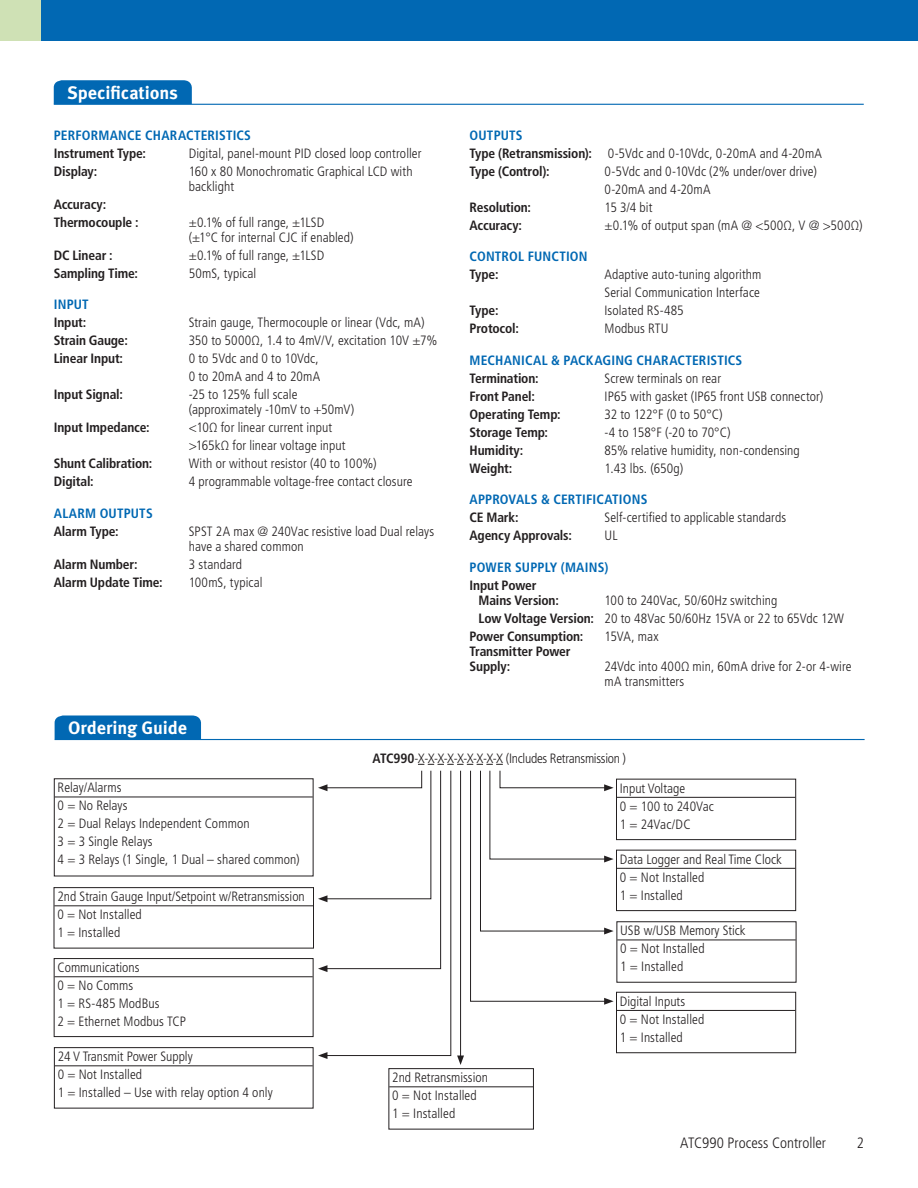
<style>
.page{position:relative;width:918px;height:1188px;background:#fff}
.page>*{position:absolute;margin:0;border:0;box-sizing:border-box;transform-origin:0 0}
.t1{font:700 18px "Meta OT";letter-spacing:-.005em;color:#fff}
.t2{font:300 condensed 15px "Frutiger LT Std";color:#231f20}
.t3{font:300 condensed 13.5px/18px "Frutiger LT Std";letter-spacing:.005em;color:#231f20}
.t4{font:700 condensed 13.5px/18px "Frutiger LT Std";letter-spacing:-.01em;color:#231f20}
.t5{font:700 condensed 13.5px "Frutiger LT Std";letter-spacing:.015em;color:#0168b3}
.t6{font:300 condensed 13.5px "Frutiger LT Std";letter-spacing:-.02em;color:#231f20}
.s1{color:#0168b3}
.s2{font-weight:300}
.s3{font-weight:700}
</style>
<div class="page">
<div style="left:0;top:0;width:918px;height:40px;background:#0168b3"></div>
<div style="left:0;top:0;width:40px;height:40px;background:#cfe1b5"></div>
<div style="left:54px;top:80px;width:138px;height:24px;background:#0168b3"></div>
<hr style="left:54px;top:104px;width:810px;height:1px;background:#0168b3">
<div style="left:55px;top:716px;width:146px;height:23px;background:#0168b3"></div>
<hr style="left:55px;top:739px;width:810px;height:1px;background:#0168b3">
<hr style="left:55px;top:797px;width:258px;height:1px;background:#231f20">
<hr style="left:54px;top:905px;width:259px;height:1px;background:#231f20">
<div style="left:54px;top:887px;width:260px;height:61px;border:1px solid #231f20"></div>
<hr style="left:55px;top:976px;width:258px;height:1px;background:#231f20">
<div style="left:54px;top:958px;width:260px;height:79px;border:1px solid #231f20"></div>
<hr style="left:55px;top:1065px;width:258px;height:1px;background:#231f20">
<div style="left:54px;top:1047px;width:260px;height:61px;border:1px solid #231f20"></div>
<hr style="left:389px;top:1086px;width:144px;height:1px;background:#231f20">
<div style="left:388px;top:1068px;width:146px;height:62px;border:1px solid #231f20"></div>
<hr style="left:617px;top:797px;width:178px;height:1px;background:#231f20">
<div style="left:616px;top:779px;width:180px;height:61px;border:1px solid #231f20"></div>
<hr style="left:617px;top:868px;width:178px;height:1px;background:#231f20">
<div style="left:616px;top:850px;width:180px;height:61px;border:1px solid #231f20"></div>
<hr style="left:617px;top:940px;width:179px;height:1px;background:#231f20">
<div style="left:616px;top:921px;width:180px;height:62px;border:1px solid #231f20"></div>
<hr style="left:617px;top:1010px;width:178px;height:1px;background:#231f20">
<div style="left:616px;top:992px;width:180px;height:61px;border:1px solid #231f20"></div>
<svg style="left:318px;top:764px;width:296px;height:301px"></svg>
<h1 class="t1" style="left:67px;top:81px;width:112px">Specifications</h1>
<p class="t5" style="left:54px;top:127px;width:199px">Performance Characteristics</p>
<p class="t4" style="left:54px;top:144px;width:94px">Instrument Type:</p>
<p class="t3" style="left:189px;top:144px;width:234px">Digital, panel-mount PID closed loop controller</p>
<p class="t4" style="left:54px;top:162px;width:45px">Display:</p>
<p class="t3" style="left:189px;top:164px;width:225px;line-height:15px">160 x 80 Monochromatic Graphical LCD with backlight</p>
<p class="t4" style="left:54px;top:195px;width:86px">Accuracy:<br>Thermocouple :</p>
<p class="t3" style="left:189px;top:215px;width:167px;line-height:15px">±0.1% of full range, ±1LSD (±1°C for internal CJC if enabled)</p>
<p class="t4" style="left:54px;top:246px;width:61px">DC Linear :</p>
<p class="t3" style="left:189px;top:246px;width:137px">±0.1% of full range, ±1LSD</p>
<p class="t4" style="left:54px;top:264px;width:86px">Sampling Time:</p>
<p class="t3" style="left:189px;top:264px;width:69px">50mS, typical</p>
<p class="t5" style="left:54px;top:297px;width:37px">Input</p>
<p class="t4" style="left:54px;top:314px;width:34px">Input:</p>
<p class="t3" style="left:189px;top:314px;width:237px">Strain gauge, Thermocouple or linear (Vdc, mA)</p>
<p class="t4" style="left:54px;top:332px;width:76px">Strain Gauge:</p>
<p class="t3" style="left:189px;top:332px;width:250px">350 to 5000Ω, 1.4 to 4mV/V, excitation 10V ±7%</p>
<p class="t4" style="left:54px;top:350px;width:71px">Linear Input:</p>
<p class="t3" style="left:189px;top:350px;width:133px">0 to 5Vdc and 0 to 10Vdc,<br>0 to 20mA and 4 to 20mA</p>
<p class="t4" style="left:54px;top:386px;width:71px">Input Signal:</p>
<p class="t3" style="left:189px;top:387px;width:167px;line-height:15px">-25 to 125% full scale (approximately -10mV to +50mV)</p>
<p class="t4" style="left:54px;top:419px;width:97px">Input Impedance:</p>
<p class="t3" style="left:189px;top:419px;width:158px">&lt;10Ω for linear current input &gt;165kΩ for linear voltage input</p>
<p class="t4" style="left:54px;top:455px;width:100px">Shunt Calibration:</p>
<p class="t3" style="left:189px;top:455px;width:189px">With or without resistor (40 to 100%)</p>
<p class="t4" style="left:54px;top:473px;width:42px">Digital:</p>
<p class="t3" style="left:189px;top:473px;width:225px">4 programmable voltage-free contact closure</p>
<p class="t5" style="left:54px;top:505px;width:100px">Alarm Outputs</p>
<p class="t4" style="left:54px;top:522px;width:67px">Alarm Type:</p>
<p class="t3" style="left:189px;top:524px;width:247px;line-height:15px">SPST 2A max @ 240Vac resistive load Dual relays have a shared common</p>
<p class="t4" style="left:54px;top:555px;width:85px">Alarm Number:</p>
<p class="t3" style="left:189px;top:555px;width:55px">3 standard</p>
<p class="t4" style="left:54px;top:573px;width:110px">Alarm Update Time:</p>
<p class="t3" style="left:189px;top:573px;width:75px">100mS, typical</p>
<h1 class="t1" style="left:68px;top:716px;width:120px">Ordering Guide</h1>
<p class="t4" style="left:470px;top:126px;width:354px"><span class="s1">Outputs<br></span>Type (Retransmission): <span class="s2">0-5Vdc and 0-10Vdc, 0-20mA and 4-20mA<br></span>Type (Control):</p>
<p class="t3" style="left:605px;top:162px;width:214px">0-5Vdc and 0-10Vdc (2% under/over drive)<br>0-20mA and 4-20mA</p>
<p class="t4" style="left:470px;top:198px;width:63px">Resolution:</p>
<p class="t3" style="left:605px;top:198px;width:49px">15 3/4 bit</p>
<p class="t4" style="left:470px;top:216px;width:54px">Accuracy:</p>
<p class="t3" style="left:605px;top:216px;width:260px">±0.1% of output span (mA @ &lt;500Ω, V @ &gt;500Ω)</p>
<p class="t5" style="left:470px;top:249px;width:120px">Control Function</p>
<p class="t4" style="left:470px;top:266px;width:30px">Type:</p>
<p class="t3" style="left:605px;top:266px;width:158px">Adaptive auto-tuning algorithm<br>Serial Communication Interface</p>
<p class="t4" style="left:470px;top:302px;width:30px">Type:</p>
<p class="t3" style="left:605px;top:302px;width:81px">Isolated RS-485</p>
<p class="t4" style="left:470px;top:320px;width:51px">Protocol:</p>
<p class="t3" style="left:605px;top:320px;width:66px">Modbus RTU</p>
<p class="t5" style="left:470px;top:352px;width:274px">Mechanical &amp; Packaging Characteristics</p>
<p class="t4" style="left:470px;top:369px;width:71px">Termination:</p>
<p class="t3" style="left:605px;top:369px;width:118px">Screw terminals on rear</p>
<p class="t4" style="left:470px;top:387px;width:67px">Front Panel:</p>
<p class="t3" style="left:605px;top:387px;width:220px">IP65 with gasket (IP65 front USB connector)</p>
<p class="t4" style="left:470px;top:405px;width:93px">Operating Temp:</p>
<p class="t3" style="left:605px;top:405px;width:120px">32 to 122°F (0 to 50°C)</p>
<p class="t4" style="left:470px;top:423px;width:80px">Storage Temp:</p>
<p class="t3" style="left:605px;top:423px;width:127px">-4 to 158°F (-20 to 70°C)</p>
<p class="t4" style="left:470px;top:441px;width:55px">Humidity:</p>
<p class="t3" style="left:605px;top:441px;width:197px">85% relative humidity, non-condensing</p>
<p class="t4" style="left:470px;top:459px;width:44px">Weight:</p>
<p class="t3" style="left:605px;top:459px;width:80px">1.43 lbs. (650g)</p>
<p class="t5" style="left:470px;top:491px;width:179px">Approvals &amp; Certifications</p>
<p class="t4" style="left:470px;top:509px;width:51px">CE Mark:</p>
<p class="t3" style="left:605px;top:509px;width:183px">Self-certified to applicable standards</p>
<p class="t4" style="left:470px;top:527px;width:104px">Agency Approvals:</p>
<p class="t3" style="left:605px;top:527px;width:15px">UL</p>
<p class="t5" style="left:470px;top:559px;width:140px">Power Supply (Mains)</p>
<p class="t4" style="left:470px;top:577px;width:91px;line-height:15px">Input Power<br>Mains Version:</p>
<p class="t3" style="left:605px;top:591px;width:174px">100 to 240Vac, 50/60Hz switching</p>
<p class="t3" style="left:479px;top:609px;width:367px"><span class="s3">Low Voltage Version:</span> 20 to 48Vac 50/60Hz 15VA or 22 to 65Vdc 12W</p>
<p class="t4" style="left:470px;top:627px;width:115px">Power Consumption:</p>
<p class="t3" style="left:605px;top:627px;width:56px">15VA, max</p>
<p class="t4" style="left:470px;top:643px;width:103px;line-height:15px">Transmitter Power<br>Supply:</p>
<p class="t3" style="left:605px;top:659px;width:249px;line-height:15px">24Vdc into 400Ω min, 60mA drive for 2-or 4-wire mA transmitters</p>
<p class="t3" style="left:58px;top:779px;width:243px">Relay/Alarms<br>0 = No Relays<br>2 = Dual Relays Independent Common<br>3 = 3 Single Relays<br>4 = 3 Relays (1 Single, 1 Dual – shared common)</p>
<p class="t3" style="left:57px;top:888px;width:249px">2nd Strain Gauge Input/Setpoint w/Retransmission<br>0 = Not Installed<br>1 = Installed</p>
<p class="t3" style="left:58px;top:959px;width:130px">Communications<br>0 = No Comms<br>1 = RS-485 ModBus<br>2 = Ethernet Modbus TCP</p>
<p class="t3" style="left:58px;top:1048px;width:217px">24 V Transmit Power Supply<br>0 = Not Installed<br>1 = Installed – Use with relay option 4 only</p>
<p class="t6" style="left:373px;top:751px;width:255px"><span class="s3">ATC990</span>-X-X-X-X-X-X-X-X-X (Includes Retransmission )</p>
<p class="t3" style="left:392px;top:1069px;width:97px">2nd Retransmission<br>0 = Not Installed<br>1 = Installed</p>
<p class="t3" style="left:620px;top:779px;width:96px">Input Voltage<br>0 = 100 to 240Vac<br>1 = 24Vac/DC</p>
<p class="t3" style="left:620px;top:850px;width:163px">Data Logger and Real Time Clock<br>0 = Not Installed<br>1 = Installed</p>
<p class="t3" style="left:620px;top:922px;width:127px">USB w/USB Memory Stick<br>0 = Not Installed<br>1 = Installed</p>
<p class="t3" style="left:620px;top:992px;width:86px">Digital Inputs<br>0 = Not Installed<br>1 = Installed</p>
<p class="t2" style="left:680px;top:1134px;width:147px">ATC990 Process Controller</p>
<p class="t2" style="left:857px;top:1134px;width:9px">2</p>
</div>
